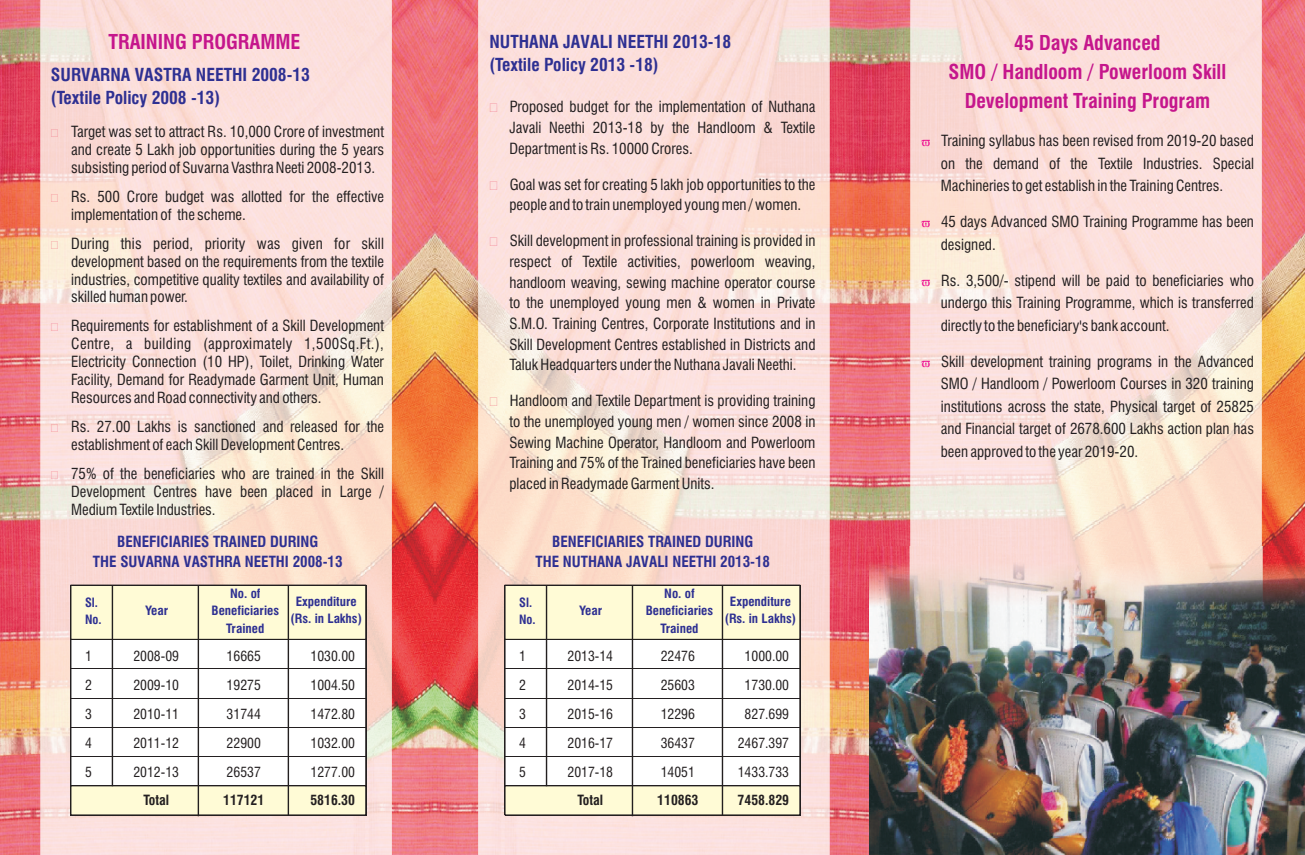
<style>
.page{position:relative;width:1305px;height:855px;background:#fff}
.page>*{position:absolute;margin:0;border:0;box-sizing:border-box;transform-origin:0 0}
.t1{font:700 condensed 20px/28.8px "Swiss 721 BT";color:#c5168c;text-align:center}
.t2{font:700 condensed 17.5px/23.1px "Swiss 721 BT";color:#2e3092}
.t3{font:condensed 15px/18px "Swiss 721 BT";color:#231f20;text-align:justify}
.t4{font:700 condensed 15px/19.8px "Swiss 721 BT";color:#2e3092;text-align:center}
.t5{font:condensed 13.75px "Swiss 721 BT";color:#231f20}
.t6{font:700 condensed 13.75px "Swiss 721 BT";color:#231f20}
.t7{font:700 condensed 12.5px/17.2px "Swiss 721 BT";color:#2e3092;text-align:center;scale:1.04 1}
.t8{font:700 condensed 12.5px/17.2px "Swiss 721 BT";color:#2e3092}
</style>
<div class="page">
<img style="left:0;top:0;width:1305px;height:855px">
<img style="left:40px;top:0;width:352px;height:855px">
<img style="left:478px;top:0;width:352px;height:855px">
<img style="left:910px;top:0;width:352px;height:546px">
<img style="left:870px;top:546px;width:435px;height:309px">
<svg style="left:70px;top:585px;width:297px;height:231px"></svg>
<svg style="left:504px;top:585px;width:297px;height:231px"></svg>
<svg style="left:52px;top:129px;width:6px;height:8px"></svg>
<svg style="left:52px;top:194px;width:6px;height:8px"></svg>
<svg style="left:52px;top:241px;width:6px;height:8px"></svg>
<svg style="left:52px;top:323px;width:6px;height:8px"></svg>
<svg style="left:52px;top:424px;width:6px;height:8px"></svg>
<svg style="left:52px;top:471px;width:6px;height:8px"></svg>
<svg style="left:490px;top:104px;width:7px;height:8px"></svg>
<svg style="left:490px;top:181px;width:7px;height:9px"></svg>
<svg style="left:490px;top:238px;width:7px;height:8px"></svg>
<svg style="left:490px;top:398px;width:7px;height:8px"></svg>
<svg style="left:921px;top:140px;width:9px;height:7px"></svg>
<svg style="left:921px;top:221px;width:9px;height:6px"></svg>
<svg style="left:921px;top:280px;width:9px;height:6px"></svg>
<svg style="left:921px;top:360px;width:9px;height:7px"></svg>
<h1 class="t1" style="left:108px;top:29px;width:194px">TRAINING PROGRAMME</h1>
<p class="t2" style="left:51px;top:65px;width:260px">SURVARNA VASTRA NEETHI 2008-13 (Textile Policy 2008 -13)</p>
<p class="t3" style="left:71px;top:124px;width:314px">Target was set to attract Rs. 10,000 Crore of investment and create 5 Lakh job opportunities during the 5 years subsisting period of Suvarna Vasthra Neeti 2008-2013.</p>
<p class="t3" style="left:71px;top:189px;width:314px">Rs. 500 Crore budget was allotted for the effective implementation of the scheme.</p>
<p class="t3" style="left:71px;top:236px;width:314px">During this period, priority was given for skill development based on the requirements from the textile industries, competitive quality textiles and availability of skilled human power.</p>
<p class="t3" style="left:71px;top:318px;width:314px">Requirements for establishment of a Skill Development Centre, a building (approximately 1,500Sq.Ft.), Electricity Connection (10 HP), Toilet, Drinking Water Facility, Demand for Readymade Garment Unit, Human Resources and Road connectivity and others.</p>
<p class="t3" style="left:71px;top:419px;width:314px">Rs. 27.00 Lakhs is sanctioned and released for the establishment of each Skill Development Centres.</p>
<p class="t3" style="left:71px;top:466px;width:314px">75% of the beneficiaries who are trained in the Skill Development Centres have been placed in Large / Medium Textile Industries.</p>
<p class="t2" style="left:490px;top:32px;width:243px">NUTHANA JAVALI NEETHI 2013-18 (Textile Policy 2013 -18)</p>
<p class="t3" style="left:509px;top:98px;width:308px;line-height:20.6px">Proposed budget for the implementation of Nuthana Javali Neethi 2013-18 by the Handloom &amp; Textile Department is Rs. 10000 Crores.</p>
<p class="t3" style="left:509px;top:175px;width:308px;line-height:20.6px">Goal was set for creating 5 lakh job opportunities to the people and to train unemployed young men / women.</p>
<p class="t3" style="left:509px;top:232px;width:308px;line-height:20.6px">Skill development in professional training is provided in respect of Textile activities, powerloom weaving, handloom weaving, sewing machine operator course to the unemployed young men &amp; women in Private S.M.O. Training Centres, Corporate Institutions and in Skill Development Centres established in Districts and Taluk Headquarters under the Nuthana Javali Neethi.</p>
<p class="t3" style="left:509px;top:392px;width:308px;line-height:20.6px">Handloom and Textile Department is providing training to the unemployed young men / women since 2008 in Sewing Machine Operator, Handloom and Powerloom Training and 75% of the Trained beneficiaries have been placed in Readymade Garment Units.</p>
<p class="t4" style="left:93px;top:533px;width:251px">BENEFICIARIES TRAINED DURING<br>THE SUVARNA VASTHRA NEETHI 2008-13</p>
<p class="t7" style="left:145px;top:603px;width:24px">Year</p>
<p class="t4" style="left:536px;top:533px;width:236px">BENEFICIARIES TRAINED DURING<br>THE NUTHANA JAVALI NEETHI 2013-18</p>
<p class="t7" style="left:212px;top:586px;width:66px">No. of<br>Beneficiaries<br>Trained</p>
<p class="t7" style="left:291px;top:594px;width:70px">Expenditure (Rs. in Lakhs)</p>
<p class="t7" style="left:646px;top:586px;width:66px">No. of<br>Beneficiaries<br>Trained</p>
<p class="t7" style="left:725px;top:594px;width:70px">Expenditure (Rs. in Lakhs)</p>
<p class="t8" style="left:85px;top:595px;width:18px">Sl.<br>No.</p>
<p class="t7" style="left:579px;top:603px;width:24px">Year</p>
<p class="t8" style="left:519px;top:595px;width:18px">Sl.<br>No.</p>
<p class="t5" style="left:85px;top:651px;width:8px">1</p>
<p class="t5" style="left:133px;top:651px;width:47px">2008-09</p>
<p class="t5" style="left:227px;top:651px;width:36px">16665</p>
<p class="t5" style="left:311px;top:651px;width:46px">1030.00</p>
<p class="t5" style="left:85px;top:680px;width:8px">2</p>
<p class="t5" style="left:133px;top:680px;width:47px">2009-10</p>
<p class="t5" style="left:227px;top:680px;width:36px">19275</p>
<p class="t5" style="left:311px;top:680px;width:46px">1004.50</p>
<p class="t5" style="left:85px;top:708px;width:8px">3</p>
<p class="t5" style="left:133px;top:708px;width:47px">2010-11</p>
<p class="t5" style="left:227px;top:708px;width:36px">31744</p>
<p class="t5" style="left:311px;top:708px;width:46px">1472.80</p>
<p class="t5" style="left:85px;top:737px;width:8px">4</p>
<p class="t5" style="left:133px;top:737px;width:47px">2011-12</p>
<p class="t5" style="left:227px;top:737px;width:36px">22900</p>
<p class="t5" style="left:311px;top:737px;width:46px">1032.00</p>
<p class="t5" style="left:85px;top:766px;width:8px">5</p>
<p class="t5" style="left:133px;top:766px;width:47px">2012-13</p>
<p class="t5" style="left:227px;top:766px;width:36px">26537</p>
<p class="t5" style="left:311px;top:766px;width:46px">1277.00</p>
<p class="t6" style="left:143px;top:795px;width:27px">Total</p>
<p class="t6" style="left:223px;top:795px;width:43px">117121</p>
<p class="t6" style="left:310px;top:795px;width:46px">5816.30</p>
<p class="t5" style="left:519px;top:651px;width:8px">1</p>
<p class="t5" style="left:568px;top:651px;width:47px">2013-14</p>
<p class="t5" style="left:661px;top:651px;width:36px">22476</p>
<p class="t5" style="left:745px;top:651px;width:46px">1000.00</p>
<p class="t5" style="left:519px;top:680px;width:8px">2</p>
<p class="t5" style="left:568px;top:680px;width:47px">2014-15</p>
<p class="t5" style="left:661px;top:680px;width:36px">25603</p>
<p class="t5" style="left:745px;top:680px;width:46px">1730.00</p>
<p class="t5" style="left:519px;top:708px;width:8px">3</p>
<p class="t5" style="left:568px;top:708px;width:47px">2015-16</p>
<p class="t5" style="left:661px;top:708px;width:36px">12296</p>
<p class="t5" style="left:745px;top:708px;width:46px">827.699</p>
<p class="t5" style="left:519px;top:737px;width:8px">4</p>
<p class="t5" style="left:568px;top:737px;width:47px">2016-17</p>
<p class="t5" style="left:661px;top:737px;width:36px">36437</p>
<p class="t5" style="left:738px;top:737px;width:53px">2467.397</p>
<p class="t5" style="left:519px;top:766px;width:8px">5</p>
<p class="t5" style="left:568px;top:766px;width:47px">2017-18</p>
<p class="t5" style="left:661px;top:766px;width:36px">14051</p>
<p class="t5" style="left:738px;top:766px;width:53px">1433.733</p>
<p class="t6" style="left:577px;top:795px;width:27px">Total</p>
<p class="t6" style="left:657px;top:795px;width:43px">110863</p>
<p class="t6" style="left:738px;top:795px;width:53px">7458.829</p>
<h1 class="t1" style="left:949px;top:31px;width:279px">45 Days Advanced<br>SMO / Handloom / Powerloom Skill<br>Development Training Program</h1>
<p class="t3" style="left:941px;top:131px;width:315px;line-height:22.5px">Training syllabus has been revised from 2019-20 based on the demand of the Textile Industries. Special Machineries to get establish in the Training Centres.</p>
<p class="t3" style="left:941px;top:212px;width:315px;line-height:22.5px">45 days Advanced SMO Training Programme has been designed.</p>
<p class="t3" style="left:941px;top:271px;width:315px;line-height:22.5px">Rs. 3,500/- stipend will be paid to beneficiaries who undergo this Training Programme, which is transferred directly to the beneficiary's bank account.</p>
<p class="t3" style="left:941px;top:351px;width:315px;line-height:22.5px">Skill development training programs in the Advanced SMO / Handloom / Powerloom Courses in 320 training institutions across the state, Physical target of 25825 and Financial target of 2678.600 Lakhs action plan has been approved to the year 2019-20.</p>
</div>
